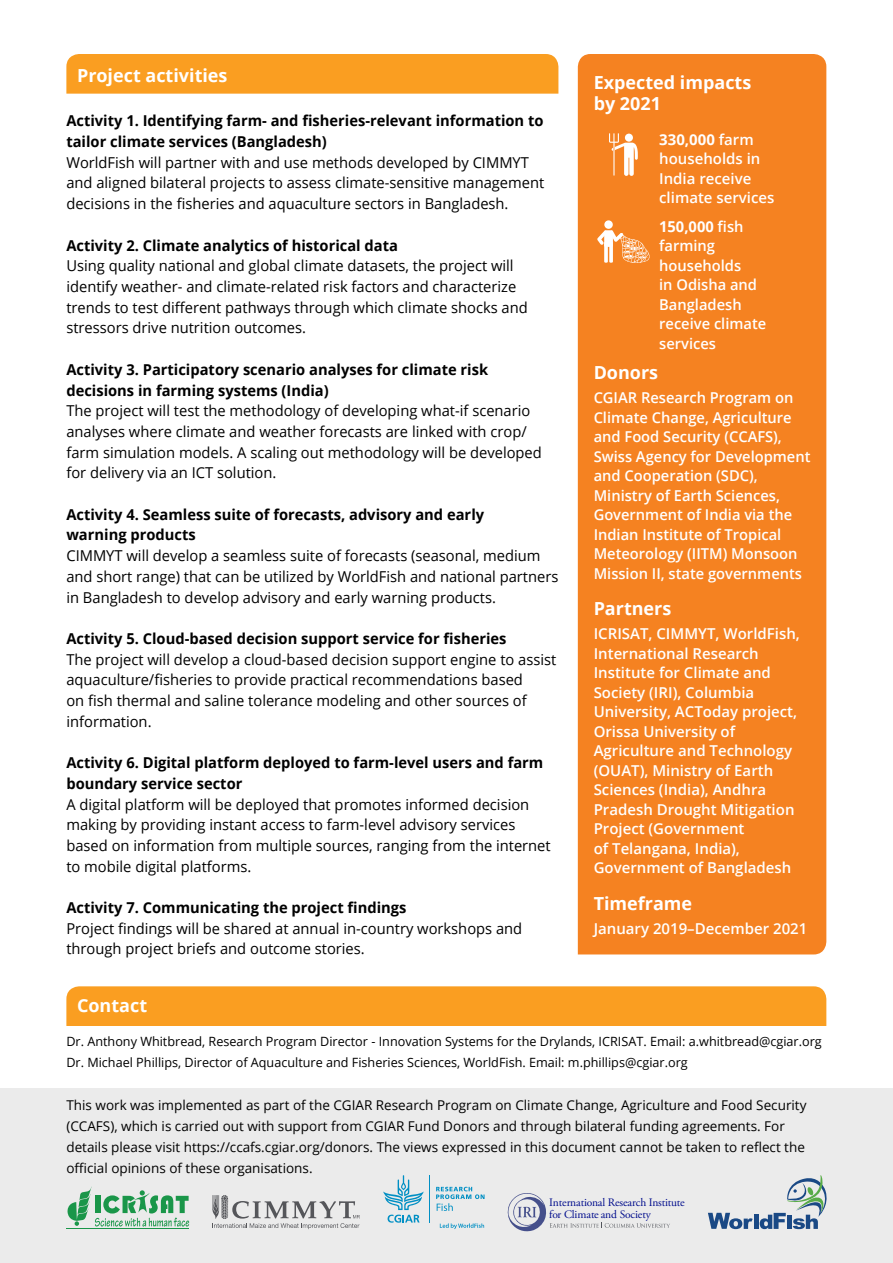
<style>
.page{position:relative;width:893px;height:1263px;background:#fff}
.page>*{position:absolute;margin:0;border:0;box-sizing:border-box;transform-origin:0 0}
.t1{font:700 18px/21.6px "Open Sans";color:#fff}
.t2{font:15px/20.7px "Open Sans";color:#000}
.t3{font:600 15px/19.5px "Open Sans";color:#fff}
.t4{font:700 15px/20.7px "Open Sans";color:#000}
.t5{font:13.5px/21px "Open Sans";color:#000}
.t6{font:12.75px/21px "Open Sans";color:#000}
.t7{font:11.4px/12.6px "Adobe Garamond Pro";letter-spacing:-.01em;color:#000c8c}
.s1{font-weight:700}
</style>
<div class="page">
<div style="left:578px;top:54px;width:248px;height:900px;background:#f58221"></div>
<div style="left:0;top:1089px;width:893px;height:174px;background:#ebebeb"></div>
<div style="left:66px;top:54px;width:492px;height:40px;background:#fa9e21"></div>
<div style="left:66px;top:986px;width:760px;height:40px;background:#fa9e21"></div>
<svg style="left:609px;top:133px;width:29px;height:43px"></svg>
<div style="left:604px;top:220px;width:9px;height:9px;background:#fff;border-radius:50%"></div>
<svg style="left:597px;top:230px;width:53px;height:33px"></svg>
<hr style="left:66px;top:1228px;width:123px;height:1px;background:#1a9649">
<svg style="left:67px;top:1186px;width:122px;height:40px"></svg>
<svg style="left:212px;top:1195px;width:148px;height:34px"></svg>
<svg style="left:383px;top:1175px;width:41px;height:48px"></svg>
<svg style="left:436px;top:1187px;width:49px;height:24px"></svg>
<hr style="left:430px;top:1175px;width:1px;height:47px;background:#008fc4">
<svg style="left:440px;top:1223px;width:44px;height:6px"></svg>
<hr style="left:754px;top:1215px;width:4px;height:14px;background:#1a4985">
<svg style="left:708px;top:1213px;width:45px;height:16px"></svg>
<svg style="left:760px;top:1175px;width:67px;height:54px"></svg>
<svg style="left:508px;top:1193px;width:162px;height:38px"></svg>
<p class="t1" style="left:77px;top:64px;width:152px">Project activities</p>
<p class="t4" style="left:66px;top:110px;width:479px">Activity 1. Identifying farm- and fisheries-relevant information to tailor climate services (Bangladesh)</p>
<p class="t2" style="left:66px;top:152px;width:479px">WorldFish will partner with and use methods developed by CIMMYT and aligned bilateral projects to assess climate-sensitive management decisions in the fisheries and aquaculture sectors in Bangladesh.</p>
<p class="t4" style="left:66px;top:234px;width:333px">Activity 2. Climate analytics of historical data</p>
<p class="t2" style="left:66px;top:255px;width:463px">Using quality national and global climate datasets, the project will identify weather- and climate-related risk factors and characterize trends to test different pathways through which climate shocks and stressors drive nutrition outcomes.</p>
<p class="t4" style="left:66px;top:359px;width:423px">Activity 3. Participatory scenario analyses for climate risk decisions in farming systems (India)</p>
<p class="t2" style="left:66px;top:400px;width:477px">The project will test the methodology of developing what-if scenario analyses where climate and weather forecasts are linked with crop/ farm simulation models. A scaling out methodology will be developed for delivery via an ICT solution.</p>
<p class="t4" style="left:66px;top:503px;width:419px">Activity 4. Seamless suite of forecasts, advisory and early warning products</p>
<p class="t2" style="left:66px;top:545px;width:494px">CIMMYT will develop a seamless suite of forecasts (seasonal, medium and short range) that can be utilized by WorldFish and national partners in Bangladesh to develop advisory and early warning products.</p>
<p class="t4" style="left:66px;top:628px;width:442px">Activity 5. Cloud-based decision support service for fisheries</p>
<p class="t2" style="left:66px;top:648px;width:491px">The project will develop a cloud-based decision support engine to assist aquaculture/fisheries to provide practical recommendations based<br>on fish thermal and saline tolerance modeling and other sources of information.</p>
<p class="t4" style="left:66px;top:752px;width:478px">Activity 6. Digital platform deployed to farm-level users and farm boundary service sector</p>
<p class="t2" style="left:66px;top:793px;width:486px">A digital platform will be deployed that promotes informed decision making by providing instant access to farm-level advisory services based on information from multiple sources, ranging from the internet to mobile digital platforms.</p>
<p class="t4" style="left:66px;top:897px;width:342px">Activity 7. Communicating the project findings</p>
<p class="t2" style="left:66px;top:917px;width:457px">Project findings will be shared at annual in-country workshops and through project briefs and outcome stories.</p>
<p class="t1" style="left:77px;top:994px;width:72px">Contact</p>
<p class="t1" style="left:594px;top:71px;width:159px">Expected impacts by 2021</p>
<p class="t3" style="left:659px;top:129px;width:117px"><span class="s1">330,000</span> farm households in<br>India receive climate services</p>
<p class="t3" style="left:659px;top:216px;width:109px"><span class="s1">150,000</span> fish farming households<br>in Odisha and<br>Bangladesh receive climate services</p>
<p class="t1" style="left:594px;top:362px;width:66px">Donors</p>
<p class="t3" style="left:594px;top:388px;width:218px">CGIAR Research Program on<br>Climate Change, Agriculture and Food Security (CCAFS),<br>Swiss Agency for Development and Cooperation (SDC),<br>Ministry of Earth Sciences,<br>Government of India via the<br>Indian Institute of Tropical<br>Meteorology (IITM) Monsoon<br>Mission II, state governments</p>
<p class="t1" style="left:594px;top:597px;width:79px">Partners</p>
<p class="t3" style="left:594px;top:624px;width:208px">ICRISAT, CIMMYT, WorldFish,<br>International Research<br>Institute for Climate and<br>Society (IRI), Columbia<br>University, ACToday project,<br>Orissa University of<br>Agriculture and Technology (OUAT), Ministry of Earth<br>Sciences (India), Andhra<br>Pradesh Drought Mitigation<br>Project (Government<br>of Telangana, India),<br>Government of Bangladesh</p>
<p class="t1" style="left:594px;top:892px;width:100px">Timeframe</p>
<p class="t3" style="left:594px;top:918px;width:215px">January 2019–December 2021</p>
<p class="t6" style="left:66px;top:1031px;width:757px">Dr. Anthony Whitbread, Research Program Director - Innovation Systems for the Drylands, ICRISAT. Email: a.whitbread@cgiar.org<br>Dr. Michael Phillips, Director of Aquaculture and Fisheries Sciences, WorldFish. Email: m.phillips@cgiar.org</p>
<p class="t5" style="left:66px;top:1094px;width:742px">This work was implemented as part of the CGIAR Research Program on Climate Change, Agriculture and Food Security (CCAFS), which is carried out with support from CGIAR Fund Donors and through bilateral funding agreements. For details please visit https://ccafs.cgiar.org/donors. The views expressed in this document cannot be taken to reflect the official opinions of these organisations.</p>
<p class="t7" style="left:549px;top:1196px;width:137px">International Research Institute for Climate and Society</p>
</div>
